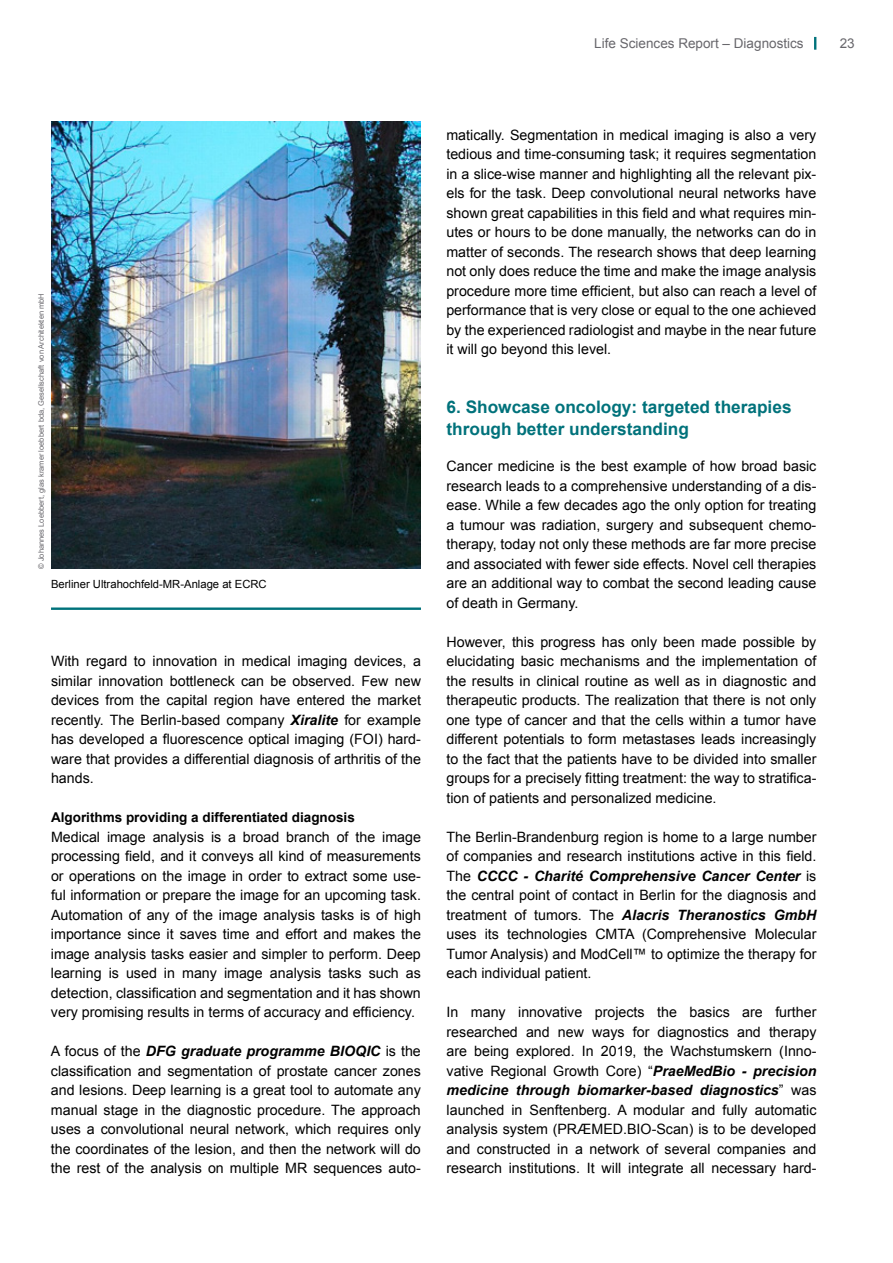
<style>
.page{position:relative;width:893px;height:1263px;background:#fff}
.page>*{position:absolute;margin:0;border:0;box-sizing:border-box;transform-origin:0 0}
.t1{font:700 17.25px/22.5px "Arial";color:#00727b}
.t2{font:14.25px/19.5px "Arial";color:#000;text-align:justify}
.t3{font:700 13.5px "Arial";color:#000}
.t4{font:13.5px "Arial";color:#68676c}
.t5{font:11.25px "Arial";color:#000}
.t6{font:7.5px "Arial";color:#68676c}
.s1{font-weight:700;font-style:italic}
</style>
<div class="page">
<svg style="left:814px;top:37px;width:2px;height:13px"></svg>
<hr style="left:51px;top:607px;width:370px;height:3px;background:#00727b">
<img style="left:51px;top:121px;width:370px;height:448px">
<p class="t4" style="left:594px;top:35px;width:211px">Life Sciences Report – Diagnostics</p>
<p class="t4" style="left:840px;top:35px;width:17px">23</p>
<p class="t6" style="left:36px;top:569px;width:277px;rotate:-90deg">© Johannes Loebbert, glas kramer loebbert bda, Gesellschaft von Architekten mbH</p>
<p class="t5" style="left:51px;top:577px;width:217px">Berliner Ultrahochfeld-MR-Anlage at ECRC</p>
<p class="t2" style="left:51px;top:652px;width:371px">With regard to innovation in medical imaging devices, a similar innovation bottleneck can be observed. Few new devices from the capital region have entered the market recently. The Berlin-based company <span class="s1">Xiralite</span> for example has developed a fluorescence optical imaging (FOI) hard&shy;ware that provides a differential diagnosis of arthritis of the hands.</p>
<p class="t3" style="left:51px;top:809px;width:305px">Algorithms providing a differentiated diagnosis</p>
<p class="t2" style="left:51px;top:827px;width:372px">Medical image analysis is a broad branch of the image processing field, and it conveys all kind of measurements or operations on the image in order to extract some use&shy;ful information or prepare the image for an upcoming task.<br>Automation of any of the image analysis tasks is of high importance since it saves time and effort and makes the image analysis tasks easier and simpler to perform. Deep learning is used in many image analysis tasks such as detection, classification and segmentation and it has shown very promising results in terms of accuracy and efficiency.</p>
<p class="t2" style="left:51px;top:1042px;width:371px">A focus of the <span class="s1">DFG graduate programme BIOQIC</span> is the classification and segmentation of prostate cancer zones and lesions. Deep learning is a great tool to automate any manual stage in the diagnostic procedure. The approach uses a convolutional neural network, which requires only the coordinates of the lesion, and then the network will do the rest of the analysis on multiple MR sequences auto-</p>
<p class="t2" style="left:446px;top:125px;width:371px">matically. Segmentation in medical imaging is also a very tedious and time-consuming task; it requires segmentation in a slice-wise manner and highlighting all the relevant pix&shy;els for the task. Deep convolutional neural networks have shown great capabilities in this field and what requires min&shy;utes or hours to be done manually, the networks can do in matter of seconds. The research shows that deep learning not only does reduce the time and make the image analysis procedure more time efficient, but also can reach a level of performance that is very close or equal to the one achieved by the experienced radiologist and maybe in the near future it will go beyond this level.</p>
<p class="t1" style="left:446px;top:396px;width:347px">6. Showcase oncology: targeted therapies through better understanding</p>
<p class="t2" style="left:446px;top:457px;width:371px">Cancer medicine is the best example of how broad basic research leads to a comprehensive understanding of a dis&shy;ease. While a few decades ago the only option for treating a tumour was radiation, surgery and subsequent chemo&shy;therapy, today not only these methods are far more precise and associated with fewer side effects. Novel cell therapies are an additional way to combat the second leading cause of death in Germany.</p>
<p class="t2" style="left:446px;top:632px;width:371px">However, this progress has only been made possible by elucidating basic mechanisms and the implementation of the results in clinical routine as well as in diagnostic and therapeutic products. The realization that there is not only one type of cancer and that the cells within a tumor have different potentials to form metastases leads increasingly to the fact that the patients have to be divided into smaller groups for a precisely fitting treatment: the way to stratifica&shy;tion of patients and personalized medicine.</p>
<p class="t2" style="left:446px;top:827px;width:371px">The Berlin-Brandenburg region is home to a large number of companies and research institutions active in this field.<br>The <span class="s1">CCCC - Charité Comprehensive Cancer Center</span> is the central point of contact in Berlin for the diagnosis and treatment of tumors. The <span class="s1">Alacris Theranostics GmbH </span>uses its technologies CMTA (Comprehensive Molecular Tumor Analysis) and ModCell™ to optimize the therapy for each individual patient.</p>
<p class="t2" style="left:447px;top:1003px;width:371px">In many innovative projects the basics are further researched and new ways for diagnostics and therapy are being explored. In 2019, the Wachstumskern (Inno&shy;vative Regional Growth Core) “<span class="s1">PraeMedBio - precision medicine through biomarker-based diagnostics</span>” was launched in Senftenberg. A modular and fully automatic analysis system (PRÆMED.BIO-Scan) is to be developed and constructed in a network of several companies and research institutions. It will integrate all necessary hard-</p>
</div>
